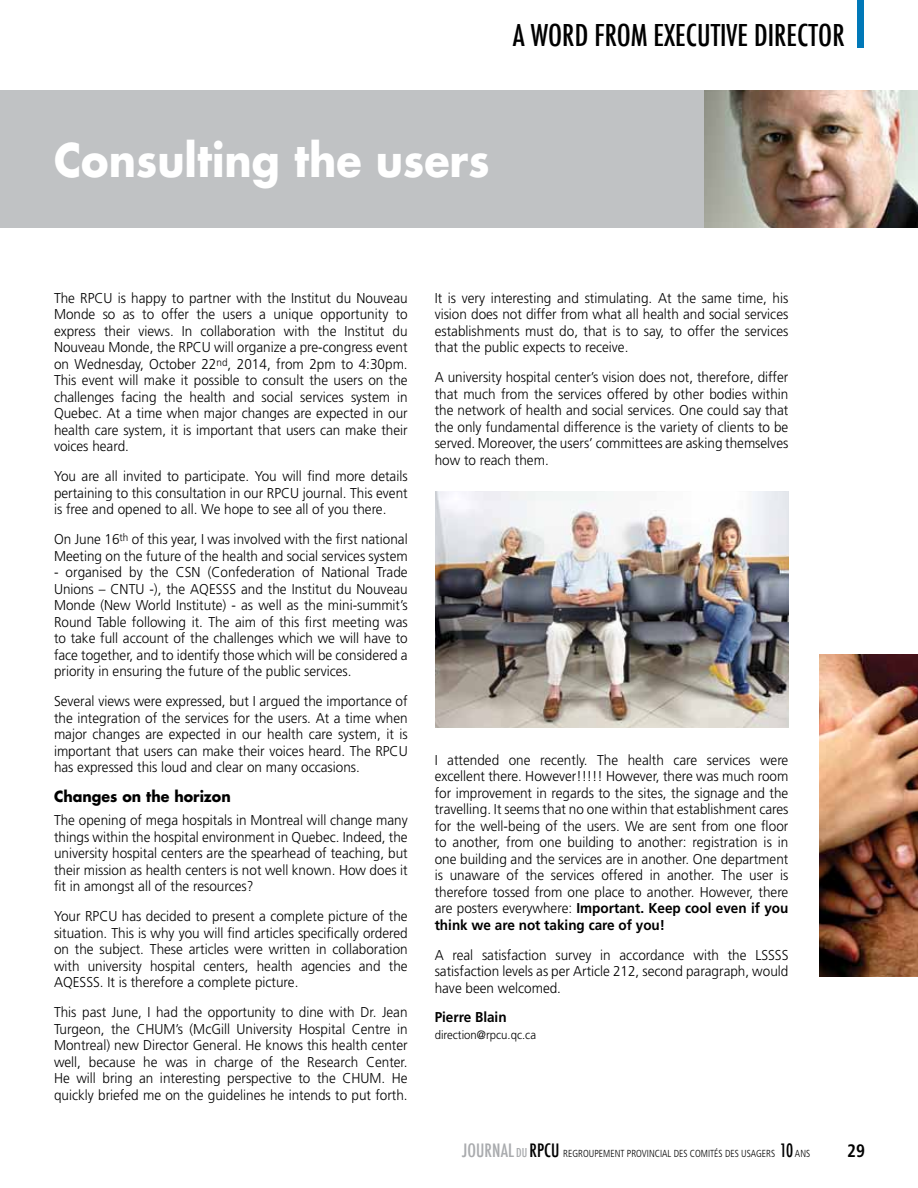
<style>
.page{position:relative;width:918px;height:1188px;background:#fff}
.page>*{position:absolute;margin:0;border:0;box-sizing:border-box;transform-origin:0 0}
.t1{font:700 45px "Futura";color:#fff;scale:.92 1}
.t2{font:500 condensed 29.4px "Futura";color:#000}
.t3{font:700 condensed 18px "Frutiger";color:#000;scale:.95 1}
.t4{font:700 15px "Futura";color:#000;scale:.95 1}
.t5{font:300 14.25px/16.5px "Frutiger";color:#000;text-align:justify;scale:.95 1}
.t6{font:700 14.25px "Frutiger";color:#000;scale:.95 1}
.t7{font:300 12px "Frutiger";color:#000;scale:.95 1}
.t8{font:300 condensed 10.2px "Frutiger";color:#000;scale:.95 1}
.s1{font-weight:700}
.s2{font-family:"Futura";font-weight:500;font-size:18px;color:#a9abae}
.s3{font-family:"Futura";font-weight:500;font-size:12px;color:#a9abae}
.s4{font-family:"Futura";font-weight:500;font-size:18px}
</style>
<div class="page">
<div style="left:858px;top:0;width:6px;height:48px;background:#0078b8"></div>
<img style="left:820px;top:654px;width:98px;height:322px">
<div style="left:0;top:91px;width:708px;height:137px;background:#c0c2c4"></div>
<img style="left:704px;top:91px;width:214px;height:137px">
<img style="left:435px;top:491px;width:353px;height:237px">
<h2 class="t2" style="left:513px;top:17px;width:319px">A WORD FROM EXECUTIVE DIRECTOR</h2>
<h1 class="t1" style="left:54px;top:129px;width:475px">Consulting the users</h1>
<p class="t5" style="left:54px;top:290px;width:374px">The RPCU is happy to partner with the Institut du Nouveau Monde so as to offer the users a unique opportunity to express their views. In collaboration with the Institut du Nouveau Monde, the RPCU will organize a pre-congress event on Wednesday, October 22<sup>nd</sup>, 2014, from 2pm to 4:30pm.<br>This event will make it possible to consult the users on the challenges facing the health and social services system in Quebec. At a time when major changes are expected in our health care system, it is important that users can make their voices heard.</p>
<p class="t5" style="left:54px;top:468px;width:374px">You are all invited to participate. You will find more details pertaining to this consultation in our RPCU journal. This event is free and opened to all. We hope to see all of you there.</p>
<p class="t5" style="left:54px;top:531px;width:374px">On June 16<sup>th</sup> of this year, I was involved with the first national<br>Meeting on the future of the health and social services system</p>
<p class="t5" style="left:54px;top:564px;width:374px">- organised by the CSN (Confederation of National Trade Unions – CNTU -), the AQESSS and the Institut du Nouveau Monde (New World Institute) - as well as the mini-summit’s Round Table following it. The aim of this first meeting was to take full account of the challenges which we will have to face together, and to identify those which will be considered a priority in ensuring the future of the public services.</p>
<p class="t5" style="left:54px;top:693px;width:374px">Several views were expressed, but I argued the importance of the integration of the services for the users. At a time when major changes are expected in our health care system, it is important that users can make their voices heard. The RPCU has expressed this loud and clear on many occasions.</p>
<p class="t4" style="left:54px;top:786px;width:188px">Changes on the horizon</p>
<p class="t5" style="left:54px;top:812px;width:374px">The opening of mega hospitals in Montreal will change many things within the hospital environment in Quebec. Indeed, the university hospital centers are the spearhead of teaching, but their mission as health centers is not well known. How does it fit in amongst all of the resources?</p>
<p class="t5" style="left:54px;top:908px;width:374px">Your RPCU has decided to present a complete picture of the situation. This is why you will find articles specifically ordered on the subject. These articles were written in collaboration with university hospital centers, health agencies and the AQESSS. It is therefore a complete picture.</p>
<p class="t5" style="left:54px;top:1004px;width:374px">This past June, I had the opportunity to dine with Dr. Jean Turgeon, the CHUM’s (McGill University Hospital Centre in Montreal) new Director General. He knows this health center well, because he was in charge of the Research Center.<br>He will bring an interesting perspective to the CHUM. He quickly briefed me on the guidelines he intends to put forth.</p>
<p class="t5" style="left:435px;top:290px;width:374px">It is very interesting and stimulating. At the same time, his vision does not differ from what all health and social services establishments must do, that is to say, to offer the services that the public expects to receive.</p>
<p class="t5" style="left:435px;top:369px;width:374px">A university hospital center’s vision does not, therefore, differ that much from the services offered by other bodies within the network of health and social services. One could say that the only fundamental difference is the variety of clients to be served. Moreover, the users’ committees are asking themselves how to reach them.</p>
<p class="t5" style="left:435px;top:752px;width:374px">I attended one recently. The health care services were excellent there. However!!!!! However, there was much room for improvement in regards to the sites, the signage and the travelling. It seems that no one within that establishment cares for the well-being of the users. We are sent from one floor to another, from one building to another: registration is in one building and the services are in another. One department is unaware of the services offered in another. The user is therefore tossed from one place to another. However, there are posters everywhere: <span class="s1">Important. Keep cool even if you think we are not taking care of you!</span></p>
<p class="t5" style="left:435px;top:947px;width:374px">A real satisfaction survey in accordance with the LSSSS satisfaction levels as per Article 212, second paragraph, would have been welcomed.</p>
<p class="t6" style="left:435px;top:1009px;width:77px">Pierre Blain</p>
<p class="t7" style="left:435px;top:1028px;width:108px">direction@rpcu.qc.ca</p>
<p class="t8" style="left:462px;top:1148px;width:356px"><span class="s2">JOURNAL</span> <span class="s3">DU</span> <span class="s4">RPCU</span> REGROUPEMENT PROVINCIAL DES COMITÉS DES USAGERS <span class="s4">10</span> ANS</p>
<p class="t3" style="left:847px;top:1140px;width:20px">29</p>
</div>
